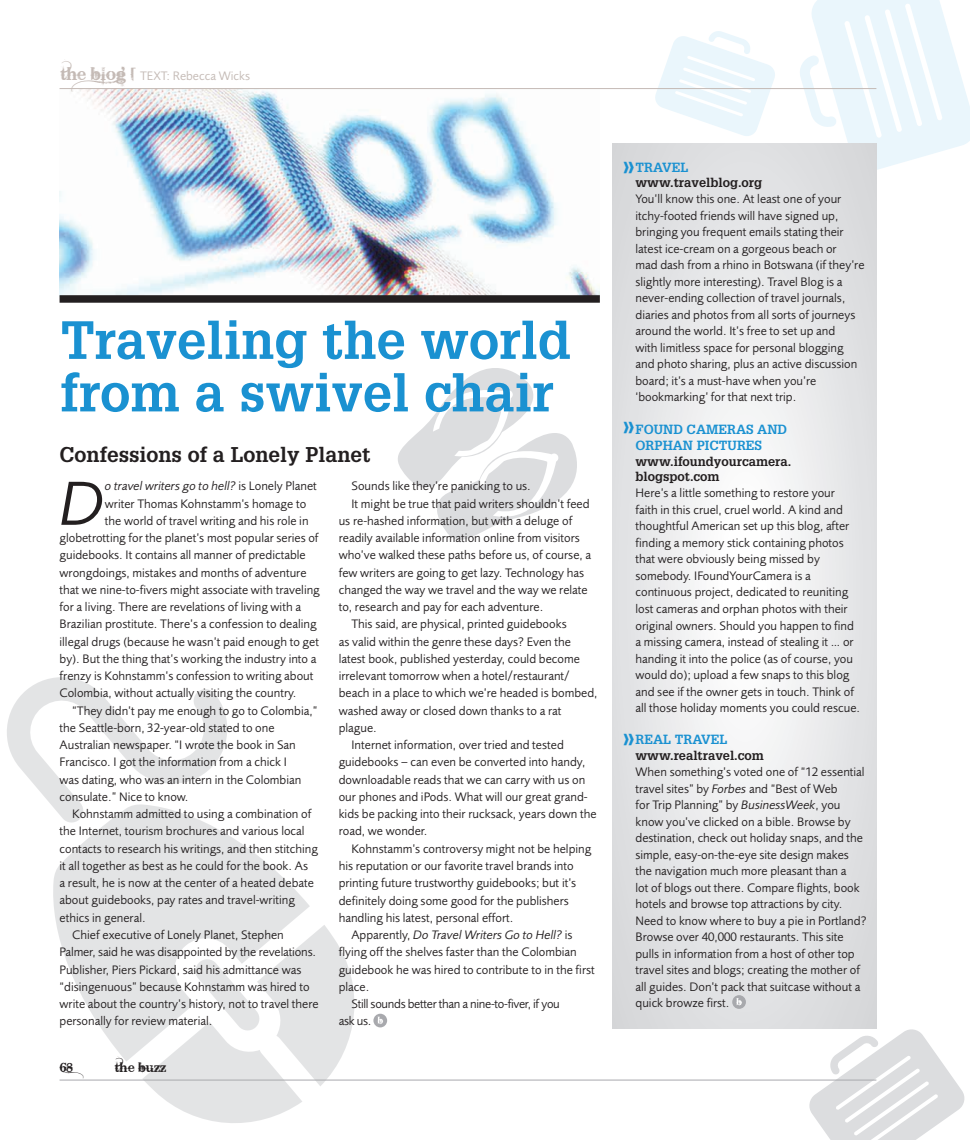
<style>
.page{position:relative;width:970px;height:1140px;background:#fff}
.page>*{position:absolute;margin:0;border:0;box-sizing:border-box;transform-origin:0 0}
.t1{font:italic 64.5px "Foundry Sans";color:#231f20}
.t2{font:700 52.5px/52.5px "Glypha LT";color:#1a91d1}
.t3{font:700 20.85px "Glypha LT";color:#231f20}
.t4{font:13.5px "Bleeding Cowboys";letter-spacing:.015em;color:#231f20}
.t5{font:700 13.05px/16.5px "Glypha LT";color:#1a91d1}
.t6{font:12.75px/16.5px "Foundry Sans";color:#231f20}
.t7{font:italic 12.75px "Foundry Sans";color:#231f20}
.t8{font:700 12.75px/15.3px "Glypha LT";color:#231f20}
.t9{font:12.75px "Foundry Sans";letter-spacing:-.025em;color:#231f20}
.t10{font:12.75px "Foundry Sans";color:#c4bab5}
.t11{font:12.75px "Bleeding Cowboys";color:#231f20}
.s1{font-family:"Bleeding Cowboys";font-size:18px}
.s2{font-style:normal}
.s3{font-size:26.4px}
.s4{font-style:italic}
</style>
<div class="page">
<img style="left:60px;top:89px;width:540px;height:206px">
<svg style="left:797px;top:0;width:172px;height:173px"></svg>
<svg style="left:655px;top:31px;width:120px;height:105px"></svg>
<svg style="left:807px;top:1027px;width:158px;height:113px"></svg>
<svg style="left:398px;top:368px;width:179px;height:172px"></svg>
<svg style="left:53px;top:824px;width:257px;height:237px;fill:#e3e4e5"></svg>
<svg style="left:7px;top:677px;width:220px;height:147px"></svg>
<svg style="left:142px;top:924px;width:224px;height:199px"></svg>
<svg style="left:612px;top:144px;width:264px;height:884px"></svg>
<div style="left:732px;top:995px;width:14px;height:13px;background:#a8a9ad;border-radius:50%"></div>
<svg style="left:736px;top:998px;width:6px;height:8px"></svg>
<hr style="left:60px;top:88px;width:816px;height:1px;background:#c4bab5">
<div style="left:60px;top:295px;width:540px;height:8px;background:#231f20"></div>
<div style="left:373px;top:1013px;width:14px;height:14px;background:#a8a9ad;border-radius:50%"></div>
<svg style="left:377px;top:1016px;width:6px;height:8px"></svg>
<hr style="left:60px;top:1079px;width:816px;height:1px;background:#a8a9ad">
<p class="t10" style="left:61px;top:69px;width:191px"><span class="s1">the blog[</span> TEXT: Rebecca Wicks</p>
<h2 class="t2" style="left:60px;top:312px;width:512px">Traveling the world from a swivel chair</h2>
<h3 class="t3" style="left:60px;top:441px;width:312px">Confessions of a Lonely Planet</h3>
<h1 class="t1" style="left:60px;top:466px;width:47px">D</h1>
<p class="t7" style="left:105px;top:478px;width:213px">o travel writers go to hell? <span class="s2">is Lonely Planet</span></p>
<p class="t6" style="left:351px;top:478px;width:181px">Sounds like they’re panicking to us.</p>
<p class="t6" style="left:351px;top:495px;width:240px">It might be true that paid writers shouldn’t feed</p>
<p class="t6" style="left:339px;top:512px;width:235px">us re-hashed information, but with a deluge of</p>
<p class="t6" style="left:339px;top:529px;width:243px">readily available information online from visitors</p>
<p class="t6" style="left:339px;top:547px;width:254px">who’ve walked these paths before us, of course, a</p>
<p class="t6" style="left:339px;top:564px;width:247px">few writers are going to get lazy. Technology has</p>
<p class="t6" style="left:339px;top:581px;width:250px">changed the way we travel and the way we relate</p>
<p class="t6" style="left:339px;top:598px;width:206px">to, research and pay for each adventure.</p>
<p class="t6" style="left:351px;top:616px;width:217px">This said, are physical, printed guidebooks</p>
<p class="t6" style="left:339px;top:633px;width:234px">as valid within the genre these days? Even the</p>
<p class="t6" style="left:339px;top:650px;width:243px">latest book, published yesterday, could become</p>
<p class="t6" style="left:339px;top:667px;width:232px">irrelevant tomorrow when a hotel/restaurant/</p>
<p class="t6" style="left:339px;top:685px;width:260px">beach in a place to which we’re headed is bombed,</p>
<p class="t6" style="left:339px;top:702px;width:224px">washed away or closed down thanks to a rat</p>
<p class="t6" style="left:339px;top:719px;width:40px">plague.</p>
<p class="t6" style="left:351px;top:736px;width:214px">Internet information, over tried and tested</p>
<p class="t6" style="left:339px;top:754px;width:248px">guidebooks – can even be converted into handy,</p>
<p class="t6" style="left:339px;top:771px;width:248px">downloadable reads that we can carry with us on</p>
<p class="t6" style="left:339px;top:788px;width:250px">our phones and iPods. What will our great grand-</p>
<p class="t6" style="left:339px;top:805px;width:259px">kids be packing into their rucksack, years down the</p>
<p class="t6" style="left:339px;top:823px;width:90px">road, we wonder.</p>
<p class="t6" style="left:351px;top:840px;width:241px">Kohnstamm’s controversy might not be helping</p>
<p class="t6" style="left:339px;top:857px;width:236px">his reputation or our favorite travel brands into</p>
<p class="t6" style="left:339px;top:874px;width:239px">printing future trustworthy guidebooks; but it’s</p>
<p class="t6" style="left:339px;top:892px;width:232px">definitely doing some good for the publishers</p>
<p class="t6" style="left:339px;top:909px;width:176px">handling his latest, personal effort.</p>
<p class="t7" style="left:351px;top:927px;width:222px"><span class="s2">Apparently,</span> Do Travel Writers Go to Hell? <span class="s2">is</span></p>
<p class="t6" style="left:339px;top:943px;width:240px">flying off the shelves faster than the Colombian</p>
<p class="t6" style="left:339px;top:961px;width:257px">guidebook he was hired to contribute to in the first</p>
<p class="t6" style="left:339px;top:978px;width:32px">place.</p>
<p class="t9" style="left:351px;top:996px;width:210px">Still sounds better than a nine-to-fiver, if you</p>
<p class="t6" style="left:339px;top:1012px;width:34px">ask us.</p>
<p class="t6" style="left:105px;top:495px;width:203px">writer Thomas Kohnstamm’s homage to</p>
<p class="t6" style="left:105px;top:512px;width:205px">the world of travel writing and his role in</p>
<p class="t6" style="left:60px;top:529px;width:260px">globetrotting for the planet’s most popular series of</p>
<p class="t6" style="left:60px;top:547px;width:248px">guidebooks. It contains all manner of predictable</p>
<p class="t6" style="left:60px;top:564px;width:248px">wrongdoings, mistakes and months of adventure</p>
<p class="t6" style="left:60px;top:581px;width:262px">that we nine-to-fivers might associate with traveling</p>
<p class="t6" style="left:60px;top:598px;width:243px">for a living. There are revelations of living with a</p>
<p class="t6" style="left:60px;top:616px;width:258px">Brazilian prostitute. There’s a confession to dealing</p>
<p class="t6" style="left:60px;top:633px;width:261px">illegal drugs (because he wasn’t paid enough to get</p>
<p class="t6" style="left:60px;top:650px;width:258px">by). But the thing that’s working the industry into a</p>
<p class="t6" style="left:60px;top:667px;width:255px">frenzy is Kohnstamm’s confession to writing about</p>
<p class="t6" style="left:60px;top:685px;width:238px">Colombia, without actually visiting the country.</p>
<p class="t6" style="left:72px;top:702px;width:246px">“They didn’t pay me enough to go to Colombia,”</p>
<p class="t6" style="left:60px;top:719px;width:216px">the Seattle-born, 32-year-old stated to one</p>
<p class="t6" style="left:60px;top:736px;width:238px">Australian newspaper. “I wrote the book in San</p>
<p class="t6" style="left:60px;top:754px;width:229px">Francisco. I got the information from a chick I</p>
<p class="t6" style="left:60px;top:771px;width:243px">was dating, who was an intern in the Colombian</p>
<p class="t6" style="left:60px;top:788px;width:130px">consulate.” Nice to know.</p>
<p class="t6" style="left:72px;top:805px;width:240px">Kohnstamm admitted to using a combination of</p>
<p class="t6" style="left:60px;top:823px;width:246px">the Internet, tourism brochures and various local</p>
<p class="t6" style="left:60px;top:840px;width:260px">contacts to research his writings, and then stitching</p>
<p class="t6" style="left:60px;top:857px;width:250px">it all together as best as he could for the book. As</p>
<p class="t6" style="left:60px;top:874px;width:256px">a result, he is now at the center of a heated debate</p>
<p class="t6" style="left:60px;top:892px;width:237px">about guidebooks, pay rates and travel-writing</p>
<p class="t6" style="left:60px;top:909px;width:88px">ethics in general.</p>
<p class="t6" style="left:72px;top:926px;width:213px">Chief executive of Lonely Planet, Stephen</p>
<p class="t6" style="left:60px;top:943px;width:258px">Palmer, said he was disappointed by the revelations.</p>
<p class="t6" style="left:60px;top:961px;width:243px">Publisher, Piers Pickard, said his admittance was</p>
<p class="t6" style="left:60px;top:978px;width:252px">“disingenuous” because Kohnstamm was hired to</p>
<p class="t6" style="left:60px;top:995px;width:261px">write about the country’s history, not to travel there</p>
<p class="t6" style="left:60px;top:1012px;width:154px">personally for review material.</p>
<p class="t11" style="left:60px;top:1060px;width:26px">68</p>
<p class="t4" style="left:115px;top:1059px;width:52px">the buzz</p>
<p class="t5" style="left:622px;top:158px;width:68px"><span class="s3">»</span>Travel</p>
<p class="t8" style="left:635px;top:174px;width:128px">www.travelblog.org</p>
<p class="t6" style="left:635px;top:191px;width:230px">You’ll know this one. At least one of your itchy-footed friends will have signed up, bringing you frequent emails stating their latest ice-cream on a gorgeous beach or<br>mad dash from a rhino in Botswana (if they’re slightly more interesting). Travel Blog is a never-ending collection of travel journals, diaries and photos from all sorts of journeys around the world. It’s free to set up and<br>with limitless space for personal blogging and photo sharing, plus an active discussion board; it’s a must-have when you’re ‘bookmarking’ for that next trip.</p>
<p class="t5" style="left:635px;top:420px;width:153px;text-indent:-14px"><span class="s3">»</span>Found Cameras and<br>Orphan Pictures</p>
<p class="t8" style="left:635px;top:453px;width:157px">www.ifoundyourcamera. blogspot.com</p>
<p class="t6" style="left:635px;top:485px;width:226px">Here’s a little something to restore your faith in this cruel, cruel world. A kind and thoughtful American set up this blog, after finding a memory stick containing photos that were obviously being missed by somebody. IFoundYourCamera is a continuous project, dedicated to reuniting lost cameras and orphan photos with their original owners. Should you happen to find a missing camera, instead of stealing it … or handing it into the police (as of course, you would do); upload a few snaps to this blog and see if the owner gets in touch. Think of all those holiday moments you could rescue.</p>
<p class="t5" style="left:622px;top:731px;width:107px"><span class="s3">»</span>Real Travel</p>
<p class="t8" style="left:635px;top:747px;width:130px">www.realtravel.com</p>
<p class="t6" style="left:635px;top:763px;width:232px">When something’s voted one of “12 essential travel sites” by <span class="s4">Forbes</span> and “Best of Web<br>for Trip Planning” by <span class="s4">BusinessWeek</span>, you know you’ve clicked on a bible. Browse by destination, check out holiday snaps, and the simple, easy-on-the-eye site design makes the navigation much more pleasant than a<br>lot of blogs out there. Compare flights, book hotels and browse top attractions by city.<br>Need to know where to buy a pie in Portland?<br>Browse over 40,000 restaurants. This site pulls in information from a host of other top travel sites and blogs; creating the mother of all guides. Don’t pack that suitcase without a quick browze first.</p>
</div>
